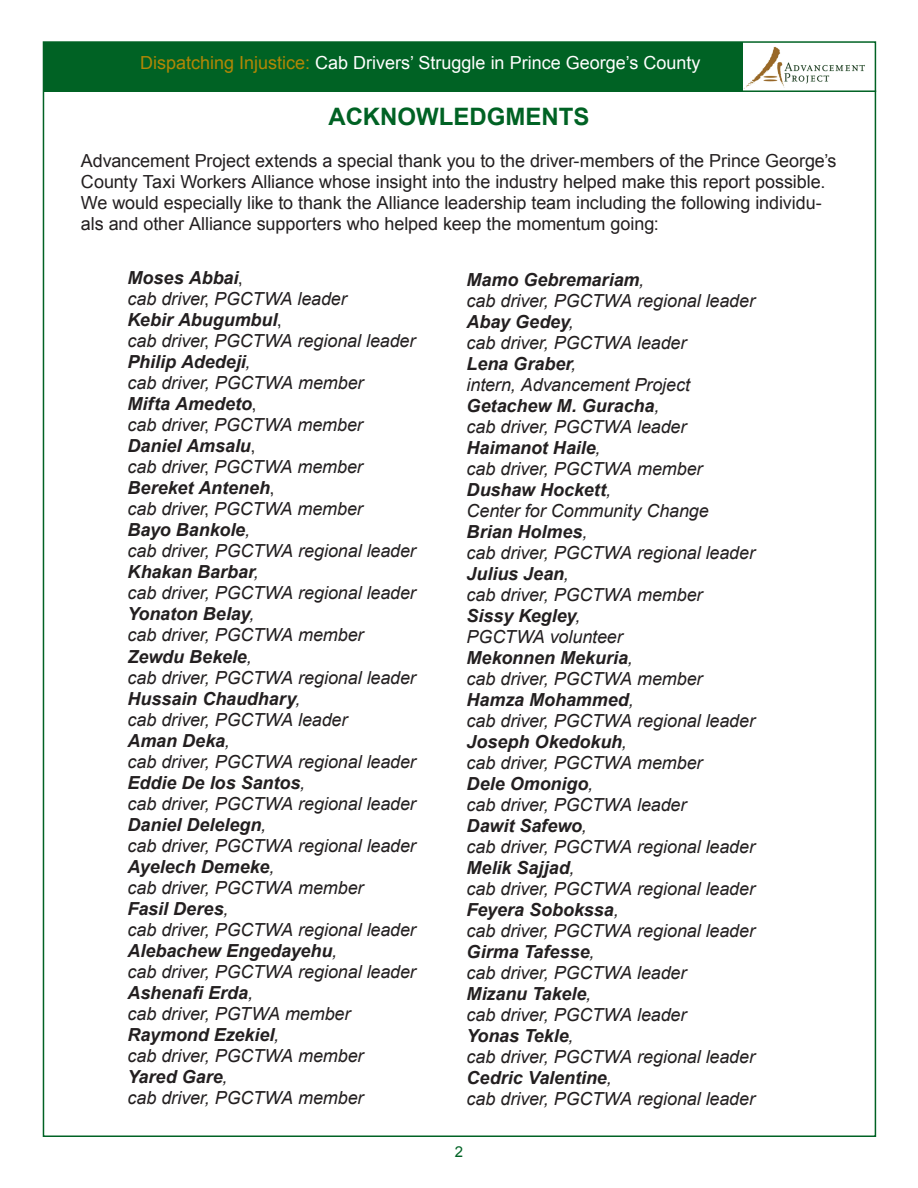
<style>
.page{position:relative;width:918px;height:1188px;background:#fff}
.page>*{position:absolute;margin:0;border:0;box-sizing:border-box;transform-origin:0 0}
.t1{font:700 24px "Arial";color:#006224}
.t2{font:italic 18px/21px "Arial";letter-spacing:-.005em;color:#231f20}
.t3{font:18px/21px "Arial";letter-spacing:-.005em;color:#231f20}
.t4{font:18px "Arial";color:#fff}
.t5{font:15px "Arial";color:#006224}
.s1{color:#b28705}
.s2{font-weight:700}
.s3{font-style:normal}
</style>
<div class="page">
<div style="left:43px;top:43px;width:711px;height:49px;background:#006224"></div>
<img style="left:743px;top:44px;width:122px;height:46px">
<hr style="left:44px;top:90px;width:832px;height:2px;background:#006224">
<p class="t4" style="left:140px;top:51px;width:562px"><span class="s1">Dispatching Injustice:</span> Cab Drivers’ Struggle in Prince George’s County</p>
<h1 class="t1" style="left:328px;top:101px;width:263px">ACKNOWLEDGMENTS</h1>
<p class="t3" style="left:81px;top:151px;width:757px">Advancement Project extends a special thank you to the driver-members of the Prince George’s County Taxi Workers Alliance whose insight into the industry helped make this report possible.<br>We would especially like to thank the Alliance leadership team including the following individu&shy;als and other Alliance supporters who helped keep the momentum going:</p>
<p class="t2" style="left:128px;top:268px;width:290px"><span class="s2">Moses Abbai</span><span class="s3">,<br></span>cab driver<span class="s3">,</span> PGCTWA leader<br><span class="s2">Kebir Abugumbul</span><span class="s3">,<br></span>cab driver<span class="s3">,</span> PGCTWA regional leader<br><span class="s2">Philip Adedeji</span>,<br>cab driver, PGCTWA member<br><span class="s2">Mifta Amedeto</span><span class="s3">,<br></span>cab driver<span class="s3">,</span> PGCTWA member<br><span class="s2">Daniel Amsalu</span><span class="s3">,<br></span>cab driver<span class="s3">,</span> PGCTWA member<br><span class="s2">Bereket Anteneh</span><span class="s3">,<br></span>cab driver<span class="s3">,</span> PGCTWA member<br><span class="s2">Bayo Bankole</span>,<br>cab driver, PGCTWA regional leader<br><span class="s2">Khakan Barbar</span>,<br>cab driver, PGCTWA regional leader<br><span class="s2">Yonaton Belay</span>,<br>cab driver, PGCTWA member<br><span class="s2">Zewdu Bekele</span>,<br>cab driver, PGCTWA regional leader<br><span class="s2">Hussain Chaudhary</span>,<br>cab driver, PGCTWA leader<br><span class="s2">Aman Deka</span>,<br>cab driver, PGCTWA regional leader<br><span class="s2">Eddie De los Santos</span>,<br>cab driver, PGCTWA regional leader<br><span class="s2">Daniel Delelegn</span>,<br>cab driver, PGCTWA regional leader<br><span class="s2">Ayelech Demeke</span>,<br>cab driver, PGCTWA member<br><span class="s2">Fasil Deres</span>,<br>cab driver, PGCTWA regional leader<br><span class="s2">Alebachew Engedayehu</span>,<br>cab driver, PGCTWA regional leader<br><span class="s2">Ashenafi Erda</span>,<br>cab driver, PGTWA member<br><span class="s2">Raymond Ezekiel</span>,<br>cab driver, PGCTWA member<br><span class="s2">Yared Gare</span>,<br>cab driver, PGCTWA member</p>
<p class="t2" style="left:467px;top:269px;width:290px"><span class="s2">Mamo Gebremariam</span>,<br>cab driver, PGCTWA regional leader<br><span class="s2">Abay Gedey</span>,<br>cab driver, PGCTWA leader<br><span class="s2">Lena Graber</span>,<br>intern, Advancement Project<br><span class="s2">Getachew M. Guracha</span>,<br>cab driver, PGCTWA leader<br><span class="s2">Haimanot Haile</span>,<br>cab driver, PGCTWA member<br><span class="s2">Dushaw Hockett</span>,<br>Center for Community Change<br><span class="s2">Brian Holmes</span>,<br>cab driver, PGCTWA regional leader<br><span class="s2">Julius Jean</span>,<br>cab driver, PGCTWA member<br><span class="s2">Sissy Kegley</span>,<br>PGCTWA volunteer<br><span class="s2">Mekonnen Mekuria</span>,<br>cab driver, PGCTWA member<br><span class="s2">Hamza Mohammed</span>,<br>cab driver, PGCTWA regional leader<br><span class="s2">Joseph Okedokuh</span>,<br>cab driver, PGCTWA member<br><span class="s2">Dele Omonigo</span>,<br>cab driver, PGCTWA leader<br><span class="s2">Dawit Safewo</span>,<br>cab driver, PGCTWA regional leader<br><span class="s2">Melik Sajjad</span>,<br>cab driver, PGCTWA regional leader<br><span class="s2">Feyera Sobokssa</span>,<br>cab driver, PGCTWA regional leader<br><span class="s2">Girma Tafesse</span>,<br>cab driver, PGCTWA leader<br><span class="s2">Mizanu Takele</span>,<br>cab driver, PGCTWA leader<br><span class="s2">Yonas Tekle</span>,<br>cab driver, PGCTWA regional leader<br><span class="s2">Cedric Valentine</span>,<br>cab driver, PGCTWA regional leader</p>
<p class="t5" style="left:455px;top:1141px;width:10px">2</p>
</div>
